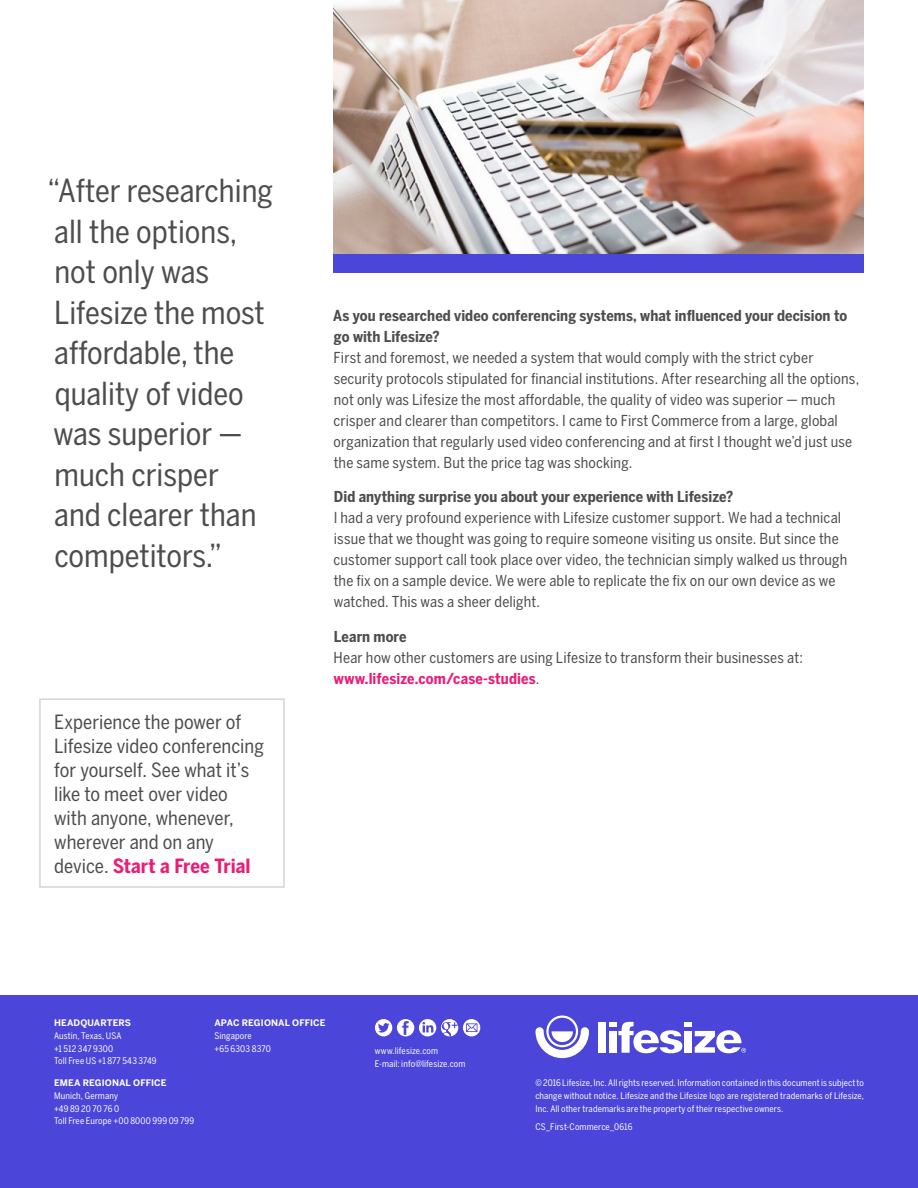
<style>
.page{position:relative;width:918px;height:1188px;background:#fff}
.page>*{position:absolute;margin:0;border:0;box-sizing:border-box;transform-origin:0 0}
.t1{font:31.5px/40.5px "Benton Sans Cond";color:#4d4d4f}
.t2{font:19.5px/24px "Benton Sans Cond";color:#4d4d4f}
.t3{font:15px/21px "Benton Sans Cond";letter-spacing:.01em;color:#4d4d4f}
.t4{font:700 15px/21px "Benton Sans Cond";letter-spacing:.005em;color:#4d4d4f}
.t5{font:9px/12.8px "Benton Sans Cond";letter-spacing:.015em;color:#fff}
.t6{font:700 9px "Benton Sans";letter-spacing:.01em;color:#fff}
.s1{font-weight:700;color:#ea1d76}
</style>
<div class="page">
<img style="left:333px;top:0;width:531px;height:255px">
<div style="left:0;top:996px;width:918px;height:192px;background:#4b45da"></div>
<svg style="left:375px;top:1019px;width:105px;height:17px"></svg>
<div style="left:39px;top:698px;width:246px;height:190px;border:2px solid #d6d4d4"></div>
<div style="left:333px;top:255px;width:531px;height:18px;background:#4b45da"></div>
<svg style="left:536px;top:1016px;width:53px;height:42px"></svg>
<div style="left:609px;top:1022px;width:8px;height:5px;background:#fff"></div>
<div style="left:609px;top:1031px;width:8px;height:22px;background:#fff"></div>
<div style="left:598px;top:1022px;width:7px;height:31px;background:#fff"></div>
<div style="left:684px;top:1022px;width:8px;height:5px;background:#fff"></div>
<div style="left:684px;top:1031px;width:8px;height:22px;background:#fff"></div>
<svg style="left:695px;top:1030px;width:51px;height:23px"></svg>
<svg style="left:618px;top:1022px;width:64px;height:31px"></svg>
<h1 class="t1" style="left:48px;top:170px;width:227px">“After researching all the options, not only was<br>Lifesize the most affordable, the quality of video was superior — much crisper<br>and clearer than competitors.”</h1>
<h2 class="t2" style="left:54px;top:710px;width:211px">Experience the power of<br>Lifesize video conferencing for yourself. See what it’s like to meet over video with anyone, whenever, wherever and on any device. <span class="s1">Start a Free Trial</span></h2>
<p class="t4" style="left:333px;top:305px;width:516px">As you researched video conferencing systems, what influenced your decision to go with Lifesize?</p>
<p class="t3" style="left:334px;top:347px;width:527px">First and foremost, we needed a system that would comply with the strict cyber security protocols stipulated for financial institutions. After researching all the options, not only was Lifesize the most affordable, the quality of video was superior — much crisper and clearer than competitors. I came to First Commerce from a large, global organization that regularly used video conferencing and at first I thought we’d just use the same system. But the price tag was shocking.</p>
<p class="t4" style="left:334px;top:486px;width:401px">Did anything surprise you about your experience with Lifesize?</p>
<p class="t3" style="left:334px;top:507px;width:515px">I had a very profound experience with Lifesize customer support. We had a technical issue that we thought was going to require someone visiting us onsite. But since the customer support call took place over video, the technician simply walked us through the fix on a sample device. We were able to replicate the fix on our own device as we watched. This was a sheer delight.</p>
<p class="t4" style="left:334px;top:626px;width:74px">Learn more</p>
<p class="t3" style="left:334px;top:647px;width:471px">Hear how other customers are using Lifesize to transform their businesses at: <span class="s1">www.lifesize.com/case-studies</span>.</p>
<p class="t6" style="left:54px;top:1018px;width:79px">HEADQUARTERS</p>
<p class="t5" style="left:54px;top:1029px;width:104px">Austin, Texas, USA<br>+1 512 347 9300<br>Toll Free US +1 877 543 3749</p>
<p class="t6" style="left:54px;top:1078px;width:114px">EMEA REGIONAL OFFICE</p>
<p class="t5" style="left:54px;top:1089px;width:142px">Munich, Germany<br>+49 89 20 70 76 0<br>Toll Free Europe +00 8000 999 09 799</p>
<p class="t6" style="left:214px;top:1018px;width:113px">APAC REGIONAL OFFICE</p>
<p class="t5" style="left:214px;top:1029px;width:58px">Singapore<br>+65 6303 8370</p>
<p class="t5" style="left:375px;top:1045px;width:92px">www.lifesize.com<br>E-mail: info@lifesize.com</p>
<p class="t5" style="left:535px;top:1076px;width:330px;text-align:justify">© 2016 Lifesize, Inc. All rights reserved. Information contained in this document is subject to change without notice. Lifesize and the Lifesize logo are registered trademarks of Lifesize, Inc. All other trademarks are the property of their respective owners.</p>
<p class="t5" style="left:535px;top:1121px;width:99px">CS_First-Commerce_0616</p>
</div>
